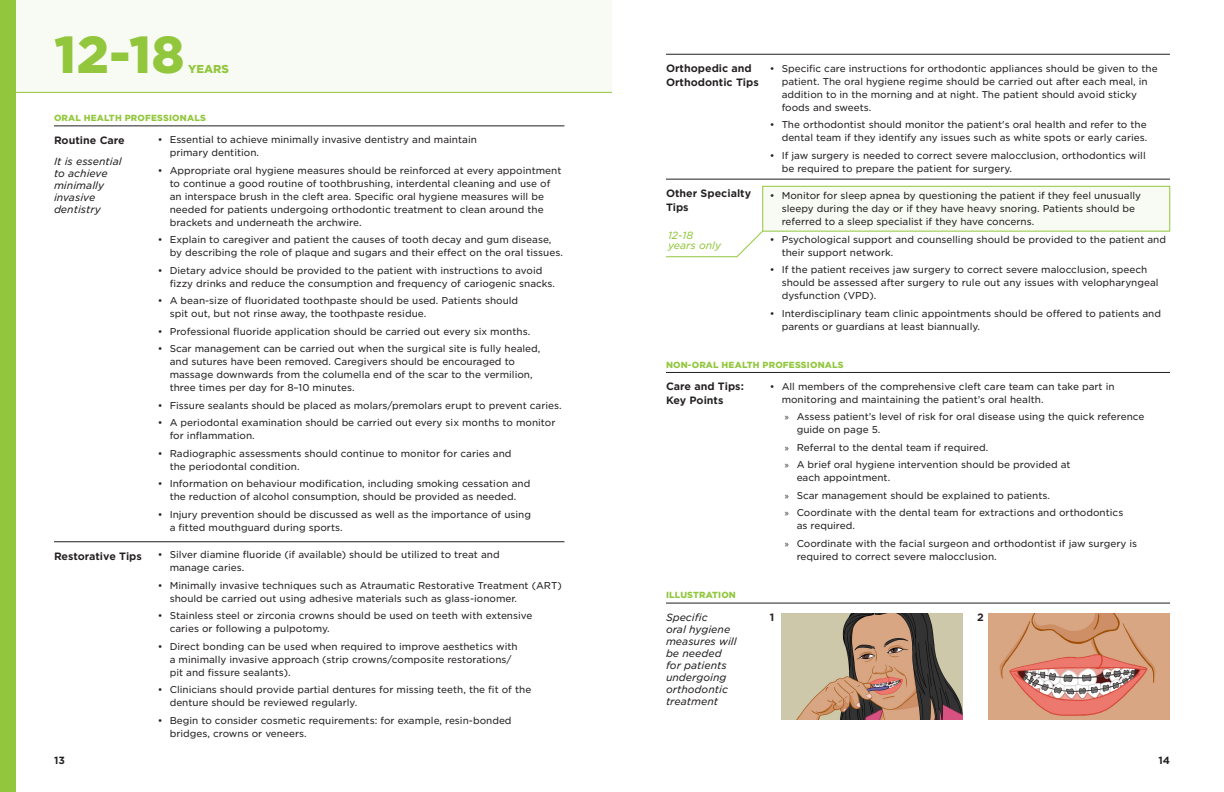
<style>
.page{position:relative;width:1224px;height:792px;background:#fff}
.page>*{position:absolute;margin:0;border:0;box-sizing:border-box;transform-origin:0 0}
.t1{font:900 50px "Gotham S Sm";color:#92c73d}
.t2{font:900 11px "Gotham S Sm";color:#92c73d}
.Subhead_1{font:700 10.2px/13.8px "Gotham S Sm";color:#231f20}
.Subhead_1-2{font:italic 10px/12px "Gotham S Sm";color:#231f20}
.Call_Out_Info{font:italic 10px/10px "Gotham S Sm";color:#92c73d}
.t3{font:700 10px "Gotham S Sm";color:#231f20}
.t4{font:9.5px/13px "Gotham S Sm";color:#231f20}
.t5{font:900 8.5px "Gotham S Sm";letter-spacing:.02em;color:#92c73d}
.s1{font-family:"Myriad Pro"}
</style>
<div class="page">
<img style="left:988px;top:614px;width:182px;height:105px">
<svg style="left:666px;top:231px;width:97px;height:26px"></svg>
<div style="left:762px;top:186px;width:408px;height:45px;background:#f8fbf3;border:1px solid #92c73d"></div>
<div style="left:0;top:0;width:612px;height:92px;background:#f8fbf3"></div>
<div style="left:0;top:0;width:16px;height:792px;background:#92c73d"></div>
<hr style="left:16px;top:92px;width:596px;height:1px;background:#92c73d">
<hr style="left:54px;top:541px;width:510px;height:1px;background:#231f20">
<hr style="left:54px;top:126px;width:510px;height:1px;background:#231f20">
<hr style="left:666px;top:54px;width:504px;height:1px;background:#231f20">
<hr style="left:666px;top:179px;width:504px;height:1px;background:#231f20">
<hr style="left:666px;top:372px;width:504px;height:1px;background:#231f20">
<hr style="left:666px;top:603px;width:504px;height:1px;background:#231f20">
<img style="left:781px;top:614px;width:182px;height:105px">
<p class="t1" style="left:54px;top:19px;width:132px">12-18</p>
<p class="t2" style="left:188px;top:61px;width:43px">YEARS</p>
<p class="t5" style="left:54px;top:112px;width:153px">ORAL HEALTH PROFESSIONALS</p>
<p class="Subhead_1" style="left:54px;top:133px;width:72px">Routine Care</p>
<p class="Subhead_1-2" style="left:54px;top:155px;width:69px">It is essential to achieve minimally invasive dentistry</p>
<p class="Subhead_1" style="left:54px;top:549px;width:89px">Restorative Tips</p>
<p class="t4" style="left:170px;top:133px;width:309px;text-indent:-12px">• Essential to achieve minimally invasive dentistry and maintain primary dentition.</p>
<p class="t4" style="left:170px;top:164px;width:393px;text-indent:-12px">• Appropriate oral hygiene measures should be reinforced at every appointment to continue a good routine of toothbrushing, interdental cleaning and use of an interspace brush in the cleft area. Specific oral hygiene measures will be needed for patients undergoing orthodontic treatment to clean around the brackets and underneath the archwire.</p>
<p class="t4" style="left:170px;top:233px;width:395px;text-indent:-12px">• Explain to caregiver and patient the causes of tooth decay and gum disease, by describing the role of plaque and sugars and their effect on the oral tissues.</p>
<p class="t4" style="left:170px;top:264px;width:387px;text-indent:-12px">• Dietary advice should be provided to the patient with instructions to avoid fizzy drinks and reduce the consumption and frequency of cariogenic snacks.</p>
<p class="t4" style="left:170px;top:294px;width:350px;text-indent:-12px">• A bean-size of fluoridated toothpaste should be used. Patients should spit out, but not rinse away, the toothpaste residue.</p>
<p class="t4" style="left:158px;top:325px;width:374px">• Professional fluoride application should be carried out every six months.</p>
<p class="t4" style="left:170px;top:342px;width:372px;text-indent:-12px">• Scar management can be carried out when the surgical site is fully healed, and sutures have been removed. Caregivers should be encouraged to massage downwards from the columella end of the scar to the vermilion, three times per day for 8–10 minutes.</p>
<p class="t4" style="left:158px;top:399px;width:406px">• Fissure sealants should be placed as molars/premolars erupt to prevent caries.</p>
<p class="t4" style="left:170px;top:416px;width:387px;text-indent:-12px">• A periodontal examination should be carried out every six months to monitor for inflammation.</p>
<p class="t4" style="left:170px;top:447px;width:343px;text-indent:-12px">• Radiographic assessments should continue to monitor for caries and the periodontal condition.</p>
<p class="t4" style="left:158px;top:477px;width:374px;text-align:center">• Information on behaviour modification, including smoking cessation and the reduction of alcohol consumption, should be provided as needed.</p>
<p class="t4" style="left:170px;top:508px;width:363px;text-indent:-12px">• Injury prevention should be discussed as well as the importance of using a fitted mouthguard during sports.</p>
<p class="t4" style="left:170px;top:548px;width:332px;text-indent:-12px">• Silver diamine fluoride (if available) should be utilized to treat and manage caries.</p>
<p class="t4" style="left:170px;top:578px;width:394px;text-indent:-12px">• Minimally invasive techniques such as Atraumatic Restorative Treatment (ART) should be carried out using adhesive materials such as glass-ionomer.</p>
<p class="t4" style="left:170px;top:609px;width:364px;text-indent:-12px">• Stainless steel or zirconia crowns should be used on teeth with extensive caries or following a pulpotomy.</p>
<p class="t4" style="left:170px;top:639px;width:350px;text-indent:-12px">• Direct bonding can be used when required to improve aesthetics with a minimally invasive approach (strip crowns/composite restorations/ pit and fissure sealants).</p>
<p class="t4" style="left:170px;top:683px;width:363px;text-indent:-12px">• Clinicians should provide partial dentures for missing teeth, the fit of the denture should be reviewed regularly.</p>
<p class="t4" style="left:170px;top:713px;width:343px;text-indent:-12px">• Begin to consider cosmetic requirements: for example, resin-bonded bridges, crowns or veneers.</p>
<p class="Subhead_1" style="left:666px;top:62px;width:94px">Orthopedic and<br>Orthodontic Tips</p>
<p class="Subhead_1" style="left:666px;top:187px;width:87px">Other Specialty<br>Tips</p>
<p class="Call_Out_Info" style="left:668px;top:230px;width:55px">12-18 years only</p>
<p class="t4" style="left:782px;top:62px;width:378px;text-indent:-12px">• Specific care instructions for orthodontic appliances should be given to the patient. The oral hygiene regime should be carried out after each meal, in addition to in the morning and at night. The patient should avoid sticky foods and sweets.</p>
<p class="t4" style="left:770px;top:118px;width:379px;text-align:right">• The orthodontist should monitor the patient's oral health and refer to the dental team if they identify any issues such as white spots or early caries.</p>
<p class="t4" style="left:782px;top:149px;width:366px;text-indent:-12px">• If jaw surgery is needed to correct severe malocclusion, orthodontics will be required to prepare the patient for surgery.</p>
<p class="t4" style="left:782px;top:189px;width:361px;text-indent:-12px">• Monitor for sleep apnea by questioning the patient if they feel unusually sleepy during the day or if they have heavy snoring. Patients should be referred to a sleep specialist if they have concerns.</p>
<p class="t4" style="left:782px;top:232px;width:386px;text-indent:-12px">• Psychological support and counselling should be provided to the patient and their support network.</p>
<p class="t4" style="left:782px;top:263px;width:378px;text-indent:-12px">• If the patient receives jaw surgery to correct severe malocclusion, speech should be assessed after surgery to rule out any issues with velopharyngeal dysfunction (VPD).</p>
<p class="t4" style="left:782px;top:306px;width:381px;text-indent:-12px">• Interdisciplinary team clinic appointments should be offered to patients and parents or guardians at least biannually.</p>
<p class="t5" style="left:666px;top:358px;width:179px">NON-ORAL HEALTH PROFESSIONALS</p>
<p class="t4" style="left:782px;top:379px;width:334px;text-indent:-12px">• All members of the comprehensive cleft care team can take part in monitoring and maintaining the patient’s oral health.</p>
<p class="t4" style="left:797px;top:410px;width:349px;text-indent:-12px"><span class="s1">»</span> Assess patient’s level of risk for oral disease using the quick reference guide on page 5.</p>
<p class="t4" style="left:785px;top:440px;width:205px"><span class="s1">»</span> Referral to the dental team if required.</p>
<p class="t4" style="left:797px;top:458px;width:276px;text-indent:-12px"><span class="s1">»</span> A brief oral hygiene intervention should be provided at each appointment.</p>
<p class="t4" style="left:785px;top:488px;width:267px"><span class="s1">»</span> Scar management should be explained to patients.</p>
<p class="t4" style="left:797px;top:506px;width:328px;text-indent:-12px"><span class="s1">»</span> Coordinate with the dental team for extractions and orthodontics as required.</p>
<p class="t4" style="left:797px;top:536px;width:342px;text-indent:-12px"><span class="s1">»</span> Coordinate with the facial surgeon and orthodontist if jaw surgery is required to correct severe malocclusion.</p>
<p class="Subhead_1" style="left:666px;top:379px;width:79px">Care and Tips:<br>Key Points</p>
<p class="t5" style="left:666px;top:589px;width:71px">ILLUSTRATION</p>
<p class="Subhead_1-2" style="left:666px;top:611px;width:43px">Specific</p>
<p class="Subhead_1" style="left:770px;top:610px;width:6px">1</p>
<p class="Subhead_1-2" style="left:666px;top:623px;width:72px">oral hygiene measures will be needed for patients undergoing orthodontic treatment</p>
<p class="Subhead_1" style="left:977px;top:610px;width:8px">2</p>
<p class="t3" style="left:54px;top:753px;width:12px">13</p>
<p class="t3" style="left:1158px;top:753px;width:13px">14</p>
</div>
